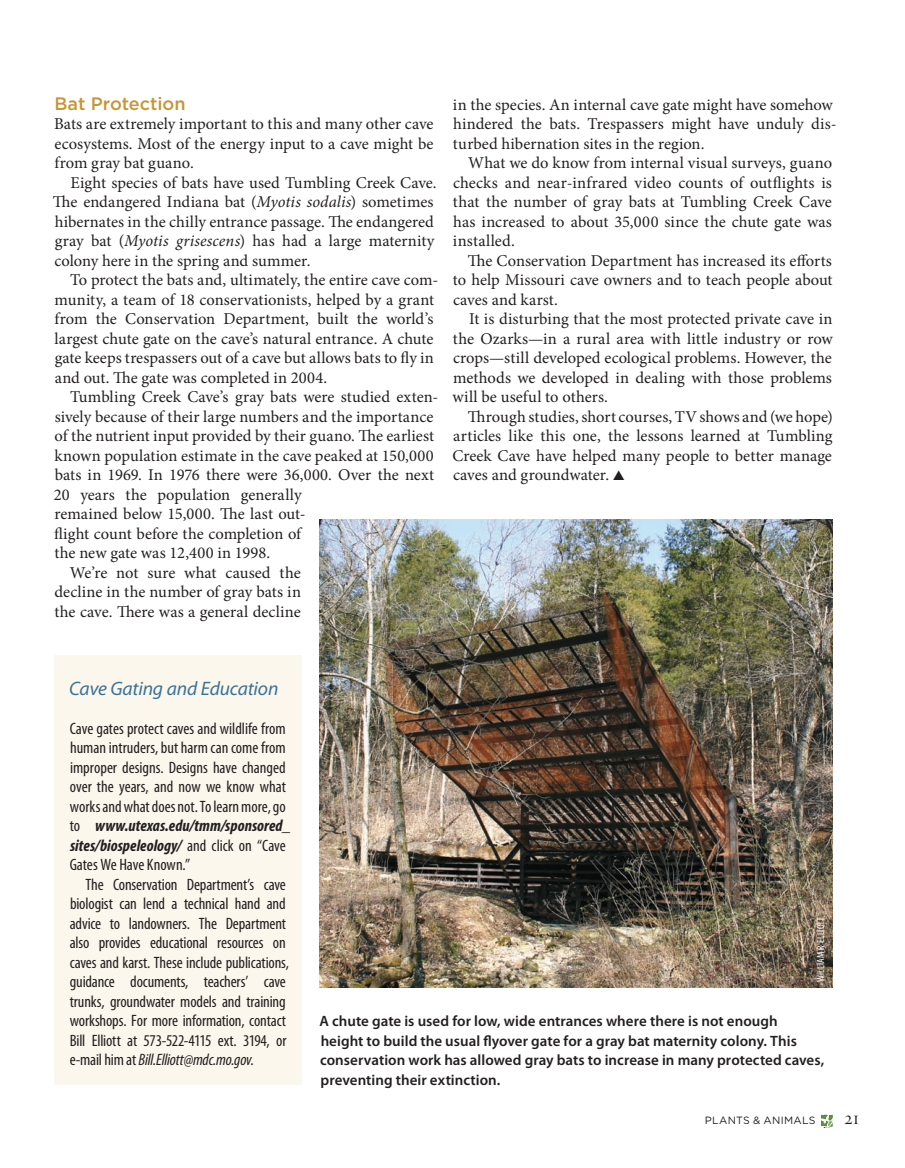
<style>
.page{position:relative;width:905px;height:1168px;background:#fff}
.page>*{position:absolute;margin:0;border:0;box-sizing:border-box;transform-origin:0 0}
.FEATURE_-_subhead{font:italic 19.5px "Myriad Pro";letter-spacing:-.01em;color:#3b7297}
.FEATURE_-_subhead-2{font:500 18px "Gotham";letter-spacing:-.005em;color:#c89537}
.t1{font:18px "Requiem Display HTF Roman";color:#231f20}
.FEATURE_-_indented{font:16.5px/19.5px "Minion Pro";color:#231f20;text-align:justify}
.FEATURE_-_indented-2{font:condensed 16.5px/19.5px "Myriad Pro";letter-spacing:-.01em;color:#231f20}
.FEATURE_-_not_inde{font:condensed 16.5px/19.5px "Myriad Pro";color:#231f20}
.FEATURE_-_indented-3{font:600 15px/19.5px "Myriad Pro";letter-spacing:.005em;color:#231f20}
.t2{font:condensed 10.5px "Myriad Pro";letter-spacing:.015em;color:#fff}
.t3{font:10.5px "Gotham";letter-spacing:.025em;color:#231f20}
.s1{font-style:italic}
.s2{font-weight:700;font-style:italic}
</style>
<div class="page">
<div style="left:54px;top:655px;width:248px;height:429px;background:#faf5e8"></div>
<img style="left:320px;top:519px;width:512px;height:468px">
<svg style="left:820px;top:1114px;width:12px;height:12px"></svg>
<p class="FEATURE_-_subhead-2" style="left:54px;top:93px;width:133px">Bat Protection</p>
<p class="FEATURE_-_indented" style="left:54px;top:114px;width:381px">Bats are extremely important to this and many other cave ecosystems. Most of the energy input to a cave might be from gray bat guano.</p>
<p class="FEATURE_-_indented" style="left:53px;top:173px;width:385px;text-align:left;text-indent:18px">Eight species of bats have used Tumbling Creek Cave.<br>The endangered Indiana bat (<span class="s1">Myotis sodalis</span>) sometimes hibernates in the chilly entrance passage. The endangered gray bat (<span class="s1">Myotis grisescens</span>) has had a large maternity colony here in the spring and summer.</p>
<p class="FEATURE_-_indented" style="left:55px;top:270px;width:385px;text-align:left;text-indent:16px">To protect the bats and, ultimately, the entire cave com&shy;munity, a team of 18 conservationists, helped by a grant from the Conservation Department, built the world’s largest chute gate on the cave’s natural entrance. A chute gate keeps trespassers out of a cave but allows bats to fly in and out. The gate was completed in 2004.</p>
<p class="FEATURE_-_indented" style="left:54px;top:387px;width:386px;text-align:left;text-indent:16px">Tumbling Creek Cave’s gray bats were studied exten&shy;sively because of their large numbers and the importance of the nutrient input provided by their guano. The earliest known population estimate in the cave peaked at 150,000 bats in 1969. In 1976 there were 36,000. Over the next 20 years the population generally<br>remained below 15,000. The last out-<br>flight count before the completion of<br>the new gate was 12,400 in 1998.</p>
<p class="FEATURE_-_indented" style="left:54px;top:563px;width:248px;text-indent:15px">We’re not sure what caused the decline in the number of gray bats in the cave. There was a general decline</p>
<p class="FEATURE_-_indented" style="left:453px;top:95px;width:385px;text-align:left">in the species. An internal cave gate might have somehow hindered the bats. Trespassers might have unduly dis&shy;turbed hibernation sites in the region.</p>
<p class="FEATURE_-_indented" style="left:453px;top:153px;width:381px;text-indent:15px">What we do know from internal visual surveys, guano checks and near-infrared video counts of outflights is that the number of gray bats at Tumbling Creek Cave has increased to about 35,000 since the chute gate was installed.</p>
<p class="FEATURE_-_indented" style="left:453px;top:251px;width:381px;text-indent:15px">The Conservation Department has increased its efforts to help Missouri cave owners and to teach people about caves and karst.</p>
<p class="FEATURE_-_indented" style="left:452px;top:309px;width:382px;text-indent:17px">It is disturbing that the most protected private cave in the Ozarks—in a rural area with little industry or row crops—still developed ecological problems. However, the methods we developed in dealing with those problems will be useful to others.</p>
<p class="FEATURE_-_indented" style="left:452px;top:407px;width:382px;text-indent:15px">Through studies, short courses, TV shows and (we hope) articles like this one, the lessons learned at Tumbling Creek Cave have helped many people to better manage caves and groundwater. ▲</p>
<p class="FEATURE_-_subhead" style="left:69px;top:676px;width:211px">Cave Gating and Education</p>
<p class="FEATURE_-_not_inde" style="left:70px;top:718px;width:223px">Cave gates protect caves and wildlife from human intruders, but harm can come from improper designs. Designs have changed over the years, and now we know what works and what does not. To learn more, go to <span class="s2">www.utexas.edu/tmm/sponsored_ sites/biospeleology/</span> and click on “Cave Gates We Have Known.”</p>
<p class="FEATURE_-_indented-2" style="left:70px;top:874px;width:220px;text-indent:16px">The Conservation Department’s cave biologist can lend a technical hand and advice to landowners. The Department also provides educational resources on caves and karst. These include publications, guidance documents, teachers’ cave trunks, groundwater models and training workshops. For more information, contact Bill Elliott at 573-522-4115 ext. 3194, or e-mail him at <span class="s1">Bill.Elliott@mdc.mo.gov</span>.</p>
<p class="t2" style="left:814px;top:982px;width:66px;rotate:-90deg">william r. elliotT</p>
<p class="FEATURE_-_indented-3" style="left:319px;top:1011px;width:506px">A chute gate is used for low, wide entrances where there is not enough<br>height to build the usual flyover gate for a gray bat maternity colony. This conservation work has allowed gray bats to increase in many protected caves, preventing their extinction.</p>
<p class="t3" style="left:704px;top:1114px;width:112px">PLANTS &amp; ANIMALS</p>
<p class="t1" style="left:844px;top:1107px;width:17px">21</p>
</div>
